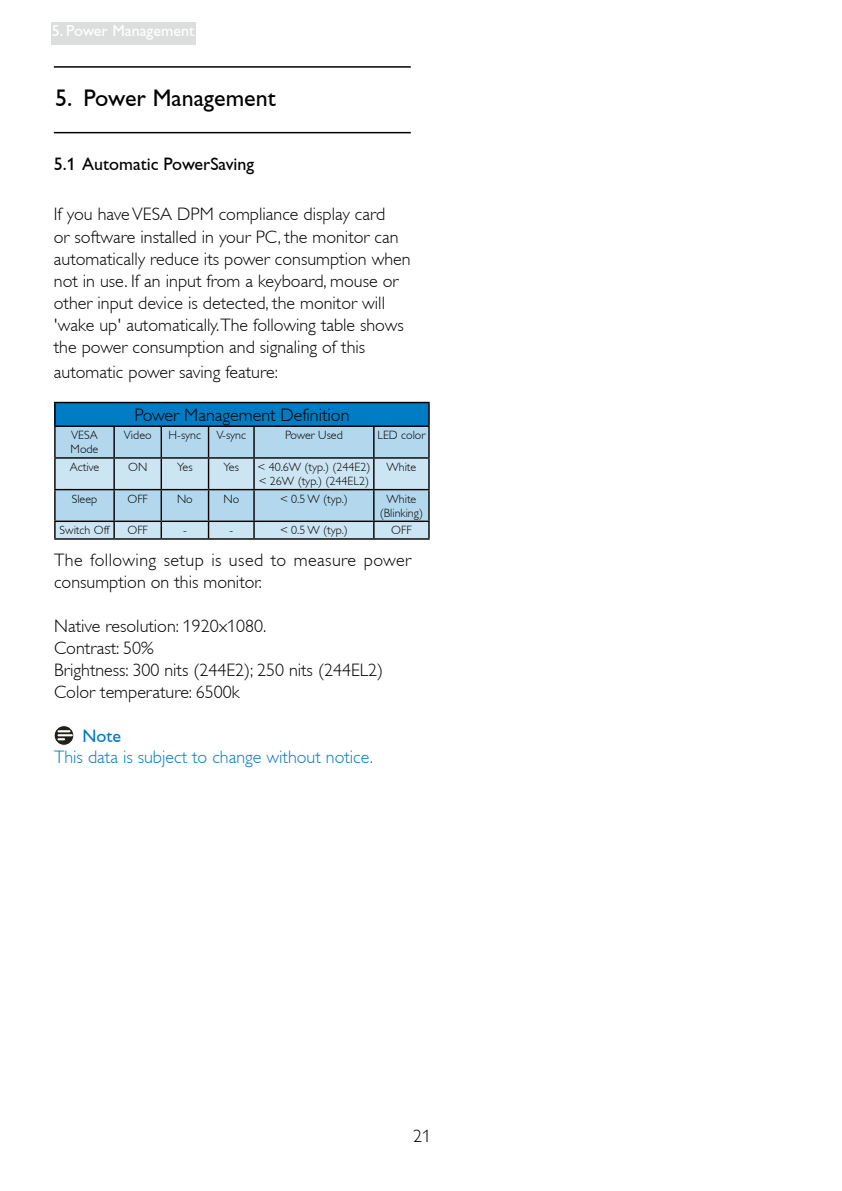
<style>
.page{position:relative;width:842px;height:1191px;background:#fff}
.page>*{position:absolute;margin:0;border:0;box-sizing:border-box;transform-origin:0 0}
.t1{font:24px "Gill Alt One";color:#000}
.t2{font:300 18px/22px "Gill Alt One";color:#000}
.t3{font:300 18px/22px "Gill Alt One";letter-spacing:.025em;color:#000}
.t4{font:300 18px "Gill Alt One";color:#007cc5}
.t5{font:18px "Gill Alt One";color:#000}
.t6{font:18px "Gill Alt One";color:#007cc5}
.t7{font:16px "Gill Alt One";color:#fff}
.t8{font:300 12px/14px "Gill Alt One";color:#000}
</style>
<div class="page">
<div style="left:51px;top:22px;width:144px;height:22px;background:#dcdddd"></div>
<hr style="left:54px;top:66px;width:357px;height:2px;background:#000">
<div style="left:55px;top:402px;width:374px;height:24px;background:#007cc5"></div>
<svg style="left:54px;top:427px;width:376px;height:111px;background:#b1cfe0"></svg>
<hr style="left:54px;top:538px;width:60px;height:1px;background:#000">
<hr style="left:114px;top:538px;width:47px;height:1px;background:#000">
<hr style="left:161px;top:538px;width:93px;height:1px;background:#000">
<hr style="left:254px;top:538px;width:176px;height:1px;background:#000">
<hr style="left:54px;top:402px;width:60px;height:1px;background:#000">
<hr style="left:54px;top:403px;width:2px;height:22px;background:#000">
<hr style="left:114px;top:402px;width:47px;height:1px;background:#000">
<hr style="left:161px;top:402px;width:93px;height:1px;background:#000">
<hr style="left:254px;top:402px;width:176px;height:1px;background:#000">
<hr style="left:428px;top:403px;width:2px;height:22px;background:#000">
<hr style="left:54px;top:425px;width:107px;height:2px;background:#000">
<hr style="left:161px;top:425px;width:93px;height:2px;background:#000">
<hr style="left:254px;top:425px;width:176px;height:2px;background:#000">
<svg style="left:54px;top:725px;width:20px;height:20px"></svg>
<div style="left:54px;top:725px;width:20px;height:20px;border:1px solid #fff;border-radius:50%"></div>
<svg style="left:58px;top:730px;width:14px;height:10px"></svg>
<hr style="left:54px;top:132px;width:357px;height:1px;background:#000">
<p class="t7" style="left:52px;top:25px;width:144px">5. Power Management</p>
<h1 class="t1" style="left:55px;top:89px;width:222px">5. Power Management</h1>
<p class="t5" style="left:54px;top:158px;width:202px">5.1 Automatic PowerSaving</p>
<p class="t2" style="left:54px;top:205px;width:358px">If you have VESA DPM compliance display card<br>or software installed in your PC, the monitor can automatically reduce its power consumption when not in use. If an input from a keyboard, mouse or other input device is detected, the monitor will 'wake up' automatically.The following table shows the power consumption and signaling of this</p>
<p class="t2" style="left:54px;top:362px;width:225px">automatic power saving feature:</p>
<p class="t2" style="left:134px;top:405px;width:217px">Power Management Definition</p>
<p class="t8" style="left:71px;top:429px;width:29px">VESA<br>Mode</p>
<p class="t8" style="left:124px;top:429px;width:29px">Video</p>
<p class="t8" style="left:169px;top:429px;width:34px">H-sync</p>
<p class="t8" style="left:216px;top:429px;width:31px">V-sync</p>
<p class="t8" style="left:285px;top:429px;width:59px">Power Used</p>
<p class="t8" style="left:377px;top:429px;width:49px">LED color</p>
<p class="t8" style="left:70px;top:461px;width:31px">Active</p>
<p class="t8" style="left:128px;top:461px;width:21px">ON</p>
<p class="t8" style="left:177px;top:461px;width:17px">Yes</p>
<p class="t8" style="left:224px;top:461px;width:17px">Yes</p>
<p class="t8" style="left:257px;top:461px;width:114px">&lt; 40.6W (typ.) (244E2) &lt; 26W (typ.) (244EL2)</p>
<p class="t8" style="left:386px;top:461px;width:31px">White</p>
<p class="t8" style="left:72px;top:493px;width:27px">Sleep</p>
<p class="t8" style="left:128px;top:493px;width:22px">OFF</p>
<p class="t8" style="left:177px;top:493px;width:17px">No</p>
<p class="t8" style="left:223px;top:493px;width:17px">No</p>
<p class="t8" style="left:280px;top:493px;width:69px">&lt; 0.5 W (typ.)</p>
<p class="t8" style="left:380px;top:493px;width:45px;text-align:center">White (Blinking)</p>
<p class="t8" style="left:60px;top:524px;width:51px">Switch Off</p>
<p class="t8" style="left:128px;top:524px;width:22px">OFF</p>
<p class="t8" style="left:183px;top:524px;width:5px">-</p>
<p class="t8" style="left:229px;top:524px;width:5px">-</p>
<p class="t8" style="left:280px;top:524px;width:69px">&lt; 0.5 W (typ.)</p>
<p class="t8" style="left:391px;top:524px;width:22px">OFF</p>
<p class="t3" style="left:54px;top:550px;width:358px">The following setup is used to measure power consumption on this monitor.</p>
<p class="t2" style="left:54px;top:616px;width:331px">Native resolution: 1920x1080.<br>Contrast: 50%<br>Brightness: 300 nits (244E2); 250 nits (244EL2)<br>Color temperature: 6500k</p>
<p class="t6" style="left:82px;top:729px;width:40px">Note</p>
<p class="t4" style="left:54px;top:750px;width:320px">This data is subject to change without notice.</p>
<p class="t2" style="left:413px;top:1127px;width:19px">21</p>
</div>
